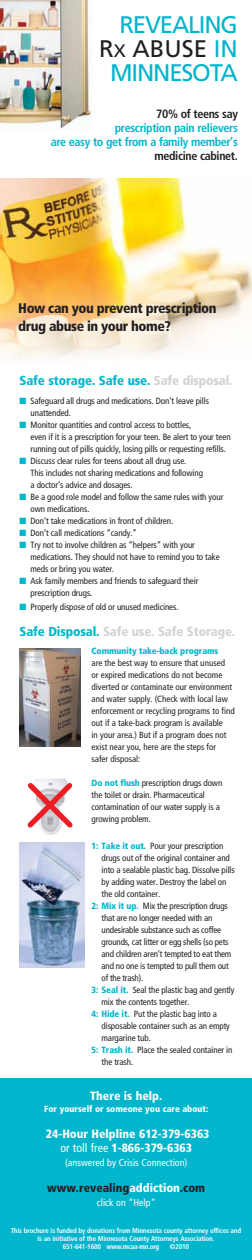
<style>
.page{position:relative;width:252px;height:1260px;background:#fff}
.page>*{position:absolute;margin:0;border:0;box-sizing:border-box;transform-origin:0 0}
.t1{font:24px/24px "Frutiger";letter-spacing:-.05em;color:#00b5cc;text-align:right}
.t2{font:900 condensed 14px/18px "Frutiger";letter-spacing:-.03em;color:#231f20}
.t3{font:900 condensed 13px "Frutiger";letter-spacing:-.01em;color:#00b5cc}
.t4{font:900 condensed 13px "Frutiger";letter-spacing:-.01em;color:#d1d3d4}
.t5{font:900 condensed 12px/14px "Frutiger";color:#fff;text-align:center}
.t6{font:700 condensed 12px/14px "Frutiger";letter-spacing:-.03em;color:#00b5cc;text-align:right}
.t7{font:700 condensed 12px "Frutiger";letter-spacing:-.03em;color:#231f20}
.t8{font:900 condensed 12px "Frutiger";color:#231f20}
.t9{font:condensed 10px "Frutiger";color:#fff}
.t10{font:condensed 9px/12px "Frutiger";letter-spacing:-.01em;color:#231f20}
.t11{font:900 condensed 9px "Frutiger";color:#fff}
.t12{font:900 condensed 9px "Frutiger";letter-spacing:-.01em;color:#00b5cc}
.t13{font:700 condensed 7px "Frutiger";letter-spacing:-.02em;color:#fff}
.s1{color:#231f20}
.s2{font-size:18px;color:#231f20}
.s3{color:#d1d3d4}
.s4{font-family:"Zapf Ding Alt";font-stretch:normal;color:#00b5cc}
.s5{color:#00b5cc}
.s6{font-weight:900;color:#00b5cc}
.s7{font-weight:400}
.s8{color:#fff}
</style>
<div class="page">
<img style="left:0;top:0;width:91px;height:130px">
<img style="left:0;top:179px;width:252px;height:180px">
<div style="left:0;top:1079px;width:252px;height:181px;background:#00b5cc"></div>
<img style="left:44px;top:832px;width:13px;height:3px">
<svg style="left:27px;top:778px;width:46px;height:54px"></svg>
<img style="left:20px;top:842px;width:65px;height:125px">
<img style="left:20px;top:649px;width:61px;height:97px">
<h1 class="t1" style="left:99px;top:12px;width:140px">REVEALING<br><span class="s1">R</span><span class="s2">X</span> <span class="s1">ABUSE</span> IN<br>MINNESOTA</h1>
<h3 class="t7" style="left:156px;top:107px;width:83px">70% of teens say</h3>
<h3 class="t6" style="left:51px;top:121px;width:189px">prescription pain relievers<br>are easy to get from a family member’s</h3>
<h3 class="t7" style="left:155px;top:149px;width:85px">medicine cabinet.</h3>
<h2 class="t2" style="left:18px;top:299px;width:200px">How can you prevent prescription drug abuse in your home?</h2>
<h3 class="t3" style="left:20px;top:373px;width:215px">Safe storage. Safe use. <span class="s3">Safe disposal.</span></h3>
<p class="t10" style="left:20px;top:395px;width:191px"><span class="s4">N</span> Safeguard all drugs and medications. Don’t leave pills</p>
<p class="t10" style="left:31px;top:407px;width:42px">unattended.</p>
<p class="t10" style="left:20px;top:419px;width:173px"><span class="s4">N</span> Monitor quantities and control access to bottles,</p>
<p class="t10" style="left:31px;top:431px;width:202px">even if it is a prescription for your teen. Be alert to your teen</p>
<p class="t10" style="left:31px;top:443px;width:197px">running out of pills quickly, losing pills or requesting refills.</p>
<p class="t10" style="left:20px;top:455px;width:168px"><span class="s4">N</span> Discuss clear rules for teens about all drug use.</p>
<p class="t10" style="left:31px;top:467px;width:174px">This includes not sharing medications and following</p>
<p class="t10" style="left:31px;top:479px;width:104px">a doctor’s advice and dosages.</p>
<p class="t10" style="left:20px;top:491px;width:205px"><span class="s4">N</span> Be a good role model and follow the same rules with your</p>
<p class="t10" style="left:31px;top:503px;width:60px">own medications.</p>
<p class="t10" style="left:20px;top:515px;width:155px"><span class="s4">N</span> Don’t take medications in front of children.</p>
<p class="t10" style="left:20px;top:527px;width:119px"><span class="s4">N</span> Don’t call medications “candy.”</p>
<p class="t10" style="left:20px;top:539px;width:177px"><span class="s4">N</span> Try not to involve children as “helpers” with your</p>
<p class="t10" style="left:31px;top:551px;width:191px">medications. They should not have to remind you to take</p>
<p class="t10" style="left:31px;top:563px;width:85px">meds or bring you water.</p>
<p class="t10" style="left:20px;top:575px;width:180px"><span class="s4">N</span> Ask family members and friends to safeguard their</p>
<p class="t10" style="left:31px;top:587px;width:63px">prescription drugs.</p>
<p class="t10" style="left:20px;top:601px;width:161px"><span class="s4">N</span> Properly dispose of old or unused medicines.</p>
<h3 class="t4" style="left:20px;top:624px;width:217px"><span class="s5">Safe Disposal.</span> Safe use. Safe Storage.</h3>
<p class="t12" style="left:92px;top:645px;width:128px">Community take-back programs</p>
<p class="t10" style="left:92px;top:657px;width:145px">are the best way to ensure that unused<br>or expired medications do not become diverted or contaminate our environment and water supply. (Check with local law enforcement or recycling programs to find out if a take-back program is available<br>in your area.) But if a program does not exist near you, here are the steps for safer disposal:</p>
<p class="t10" style="left:92px;top:777px;width:132px"><span class="s6">Do not flush</span> prescription drugs down the toilet or drain. Pharmaceutical contamination of our water supply is a growing problem.</p>
<p class="t10" style="left:92px;top:840px;width:134px"><span class="s6">1: Take it out.</span> Pour your prescription</p>
<p class="t10" style="left:102px;top:852px;width:130px">drugs out of the original container and</p>
<p class="t10" style="left:102px;top:864px;width:135px">into a sealable plastic bag. Dissolve pills</p>
<p class="t10" style="left:102px;top:876px;width:127px">by adding water. Destroy the label on</p>
<p class="t10" style="left:102px;top:888px;width:60px">the old container.</p>
<p class="t10" style="left:92px;top:900px;width:138px"><span class="s6">2: Mix it up.</span> Mix the prescription drugs</p>
<p class="t10" style="left:102px;top:912px;width:112px">that are no longer needed with an</p>
<p class="t10" style="left:102px;top:924px;width:121px">undesirable substance such as coffee</p>
<p class="t10" style="left:102px;top:936px;width:129px">grounds, cat litter or egg shells (so pets</p>
<p class="t10" style="left:102px;top:948px;width:131px">and children aren’t tempted to eat them</p>
<p class="t10" style="left:102px;top:960px;width:129px">and no one is tempted to pull them out</p>
<p class="t10" style="left:102px;top:972px;width:43px">of the trash).</p>
<p class="t10" style="left:92px;top:984px;width:144px"><span class="s6">3: Seal it.</span> Seal the plastic bag and gently</p>
<p class="t10" style="left:102px;top:996px;width:89px">mix the contents together.</p>
<p class="t10" style="left:92px;top:1008px;width:127px"><span class="s6">4: Hide it.</span> Put the plastic bag into a</p>
<p class="t10" style="left:102px;top:1020px;width:130px">disposable container such as an empty</p>
<p class="t10" style="left:102px;top:1032px;width:51px">margarine tub.</p>
<p class="t10" style="left:92px;top:1044px;width:142px"><span class="s6">5: Trash it.</span> Place the sealed container in</p>
<p class="t10" style="left:102px;top:1056px;width:33px">the trash.</p>
<h3 class="t5" style="left:90px;top:1089px;width:73px">There is help.</h3>
<p class="t11" style="left:44px;top:1104px;width:166px">For yourself or someone you care about:</p>
<h3 class="t5" style="left:46px;top:1127px;width:165px">24-Hour Helpline 612-379-6363 <span class="s7">or toll free</span> 1-866-379-6363</h3>
<p class="t9" style="left:65px;top:1157px;width:124px">(answered by Crisis Connection)</p>
<h3 class="t8" style="left:47px;top:1181px;width:160px">www.revealing<span class="s8">addiction</span>.com</h3>
<p class="t9" style="left:97px;top:1197px;width:60px">click on “Help”</p>
<p class="t13" style="left:11px;top:1227px;width:232px">This brochure is funded by donations from Minnesota county attorney offices and</p>
<p class="t13" style="left:38px;top:1235px;width:178px">is an initiative of the Minnesota County Attorneys Association.</p>
<p class="t13" style="left:63px;top:1243px;width:98px">651-641-1600 www.mcaa-mn.org</p>
<p class="t13" style="left:170px;top:1243px;width:21px">©2010</p>
</div>
